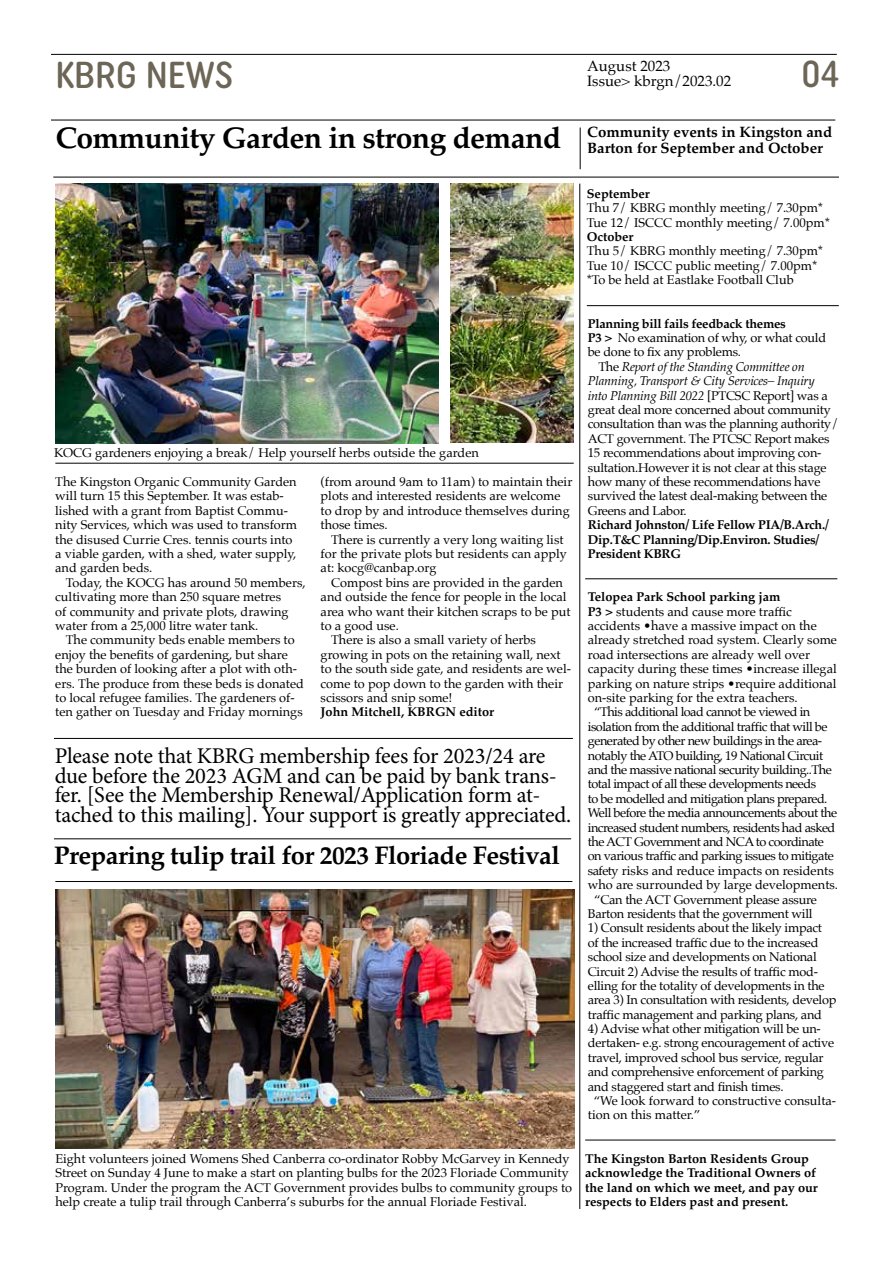
<style>
.page{position:relative;width:893px;height:1263px;background:#fff}
.page>*{position:absolute;margin:0;border:0;box-sizing:border-box;transform-origin:0 0}
.t1{font:500 37.5px "Uniform Rounded Condensed";color:#6d6656}
.t2{font:700 30px "Palatino";letter-spacing:-.02em;color:#000}
.t3{font:700 25.5px "Palatino";letter-spacing:-.02em;color:#000}
.t4{font:22.5px/19.5px "Minion Pro";letter-spacing:-.015em;color:#000}
.t5{font:700 15px/16.5px "Palatino";color:#000}
.t6{font:15px/15px "Palatino";color:#000}
.t7{font:12.75px/14.4px "Palatino";color:#000}
.t8{font:12.75px/14.4px "Palatino";letter-spacing:-.02em;color:#000}
.t9{font:12.75px "Palatino";letter-spacing:-.04em;color:#000}
.t10{font:700 12.75px/14.4px "Palatino";color:#000}
.t11{font:700 12.75px/14.4px "Palatino";letter-spacing:-.02em;color:#000}
.t12{font:italic 12.75px "Palatino";letter-spacing:-.02em;color:#000}
.s1{font-weight:700}
.s2{font-style:normal}
</style>
<div class="page">
<hr style="left:51px;top:54px;width:786px;height:1px;background:#000">
<hr style="left:51px;top:120px;width:784px;height:1px;background:#000">
<hr style="left:53px;top:177px;width:786px;height:1px;background:#000">
<hr style="left:579px;top:184px;width:1px;height:1025px;background:#000">
<hr style="left:585px;top:1140px;width:251px;height:1px;background:#000">
<hr style="left:54px;top:838px;width:517px;height:1px;background:#000">
<hr style="left:580px;top:128px;width:1px;height:41px;background:#000">
<hr style="left:55px;top:463px;width:519px;height:1px;background:#000">
<img style="left:451px;top:184px;width:123px;height:259px">
<img style="left:55px;top:184px;width:383px;height:259px">
<hr style="left:587px;top:305px;width:252px;height:1px;background:#000">
<hr style="left:585px;top:578px;width:252px;height:1px;background:#000">
<img style="left:55px;top:889px;width:519px;height:259px">
<hr style="left:55px;top:881px;width:517px;height:1px;background:#000">
<hr style="left:204px;top:910px;width:102px;height:1px;background:#000">
<hr style="left:54px;top:738px;width:519px;height:1px;background:#000">
<h1 class="t1" style="left:55px;top:53px;width:179px">KBRG NEWS</h1>
<h1 class="t1" style="left:801px;top:51px;width:40px">04</h1>
<p class="t6" style="left:587px;top:58px;width:146px">August 2023<br>Issue&gt; kbrgn/2023.02</p>
<h2 class="t2" style="left:55px;top:112px;width:507px">Community Garden in strong demand</h2>
<p class="t5" style="left:587px;top:123px;width:246px">Community events in Kingston and<br>Barton for September and October</p>
<p class="t10" style="left:587px;top:186px;width:65px">September</p>
<p class="t7" style="left:587px;top:201px;width:244px">Thu 7/ KBRG monthly meeting/ 7.30pm*<br>Tue 12/ ISCCC monthly meeting/ 7.00pm*</p>
<p class="t10" style="left:587px;top:229px;width:48px">October</p>
<p class="t7" style="left:587px;top:244px;width:238px">Thu 5/ KBRG monthly meeting/ 7.30pm*<br>Tue 10/ ISCCC public meeting/ 7.00pm* *To be held at Eastlake Football Club</p>
<p class="t7" style="left:54px;top:446px;width:426px">KOCG gardeners enjoying a break/ Help yourself herbs outside the garden</p>
<p class="t7" style="left:55px;top:474px;width:243px">The Kingston Organic Community Garden will turn 15 this September. It was estab&shy;lished with a grant from Baptist Commu&shy;nity Services, which was used to transform the disused Currie Cres. tennis courts into a viable garden, with a shed, water supply, and garden beds.</p>
<p class="t7" style="left:55px;top:575px;width:252px;text-indent:11px">Today, the KOCG has around 50 members, cultivating more than 250 square metres<br>of community and private plots, drawing water from a 25,000 litre water tank.</p>
<p class="t7" style="left:55px;top:633px;width:250px;text-indent:11px">The community beds enable members to enjoy the benefits of gardening, but share the burden of looking after a plot with oth&shy;ers. The produce from these beds is donated to local refugee families. The gardeners of&shy;ten gather on Tuesday and Friday mornings</p>
<p class="t7" style="left:321px;top:474px;width:253px">(from around 9am to 11am) to maintain their plots and interested residents are welcome to drop by and introduce themselves during those times.</p>
<p class="t7" style="left:321px;top:532px;width:248px;text-indent:11px">There is currently a very long waiting list for the private plots but residents can apply at: kocg@canbap.org</p>
<p class="t7" style="left:331px;top:575px;width:233px">Compost bins are provided in the garden</p>
<p class="t7" style="left:321px;top:589px;width:247px">and outside the fence for people in the local</p>
<p class="t7" style="left:321px;top:604px;width:252px">area who want their kitchen scraps to be put</p>
<p class="t7" style="left:321px;top:618px;width:80px">to a good use.</p>
<p class="t7" style="left:331px;top:633px;width:206px">There is also a small variety of herbs</p>
<p class="t7" style="left:321px;top:647px;width:242px">growing in pots on the retaining wall, next</p>
<p class="t7" style="left:321px;top:661px;width:252px">to the south side gate, and residents are wel-</p>
<p class="t7" style="left:321px;top:676px;width:244px">come to pop down to the garden with their</p>
<p class="t7" style="left:321px;top:690px;width:133px">scissors and snip some!</p>
<p class="t10" style="left:321px;top:704px;width:175px">John Mitchell, KBRGN editor</p>
<h3 class="t4" style="left:55px;top:746px;width:518px">Please note that KBRG membership fees for 2023/24 are due before the 2023 AGM and can be paid by bank trans&shy;fer. [See the Membership Renewal/Application form at&shy;tached to this mailing]. Your support is greatly appreciated.</h3>
<h3 class="t3" style="left:54px;top:834px;width:507px">Preparing tulip trail for 2023 Floriade Festival</h3>
<p class="t7" style="left:55px;top:1151px;width:518px">Eight volunteers joined Womens Shed Canberra co-ordinator Robby McGarvey in Kennedy Street on Sunday 4 June to make a start on planting bulbs for the 2023 Floriade Community Program. Under the program the ACT Government provides bulbs to community groups to help create a tulip trail through Canberra’s suburbs for the annual Floriade Festival.</p>
<p class="t11" style="left:588px;top:316px;width:200px">Planning bill fails feedback themes</p>
<p class="t8" style="left:588px;top:330px;width:240px"><span class="s1">P3 &gt;</span> No examination of why, or what could</p>
<p class="t8" style="left:588px;top:345px;width:155px">be done to fix any problems.</p>
<p class="t12" style="left:598px;top:356px;width:208px"><span class="s2">The</span> Report of the Standing Committee on</p>
<p class="t12" style="left:588px;top:370px;width:228px">Planning, Transport &amp; City Services– Inquiry</p>
<p class="t12" style="left:588px;top:384px;width:242px">into Planning Bill 2022 <span class="s2">[PTCSC Report] was a</span></p>
<p class="t8" style="left:588px;top:402px;width:245px">great deal more concerned about community</p>
<p class="t8" style="left:588px;top:417px;width:252px">consultation than was the planning authority/</p>
<p class="t8" style="left:588px;top:431px;width:243px">ACT government. The PTCSC Report makes</p>
<p class="t8" style="left:588px;top:446px;width:235px">15 recommendations about improving con-</p>
<p class="t8" style="left:588px;top:460px;width:240px">sultation.However it is not clear at this stage</p>
<p class="t8" style="left:588px;top:474px;width:234px">how many of these recommendations have</p>
<p class="t8" style="left:588px;top:489px;width:241px">survived the latest deal-making between the</p>
<p class="t8" style="left:588px;top:503px;width:100px">Greens and Labor.</p>
<p class="t11" style="left:588px;top:517px;width:242px">Richard Johnston/ Life Fellow PIA/B.Arch./<br>Dip.T&amp;C Planning/Dip.Environ. Studies/<br>President KBRG</p>
<p class="t10" style="left:588px;top:589px;width:194px">Telopea Park School parking jam</p>
<p class="t7" style="left:588px;top:604px;width:206px"><span class="s1">P3 &gt;</span> students and cause more traffic</p>
<p class="t7" style="left:588px;top:618px;width:230px">accidents •have a massive impact on the</p>
<p class="t7" style="left:588px;top:633px;width:251px">already stretched road system. Clearly some</p>
<p class="t7" style="left:588px;top:647px;width:224px">road intersections are already well over</p>
<p class="t7" style="left:588px;top:661px;width:250px">capacity during these times •increase illegal</p>
<p class="t7" style="left:588px;top:676px;width:250px">parking on nature strips •require additional</p>
<p class="t7" style="left:588px;top:690px;width:211px">on-site parking for the extra teachers.</p>
<p class="t9" style="left:594px;top:701px;width:218px">“This additional load cannot be viewed in</p>
<p class="t9" style="left:588px;top:716px;width:241px">isolation from the additional traffic that will be</p>
<p class="t9" style="left:588px;top:730px;width:236px">generated by other new buildings in the area-</p>
<p class="t9" style="left:588px;top:744px;width:237px">notably the ATO building, 19 National Circuit</p>
<p class="t9" style="left:588px;top:759px;width:246px">and the massive national security building..The</p>
<p class="t9" style="left:588px;top:773px;width:230px">total impact of all these developments needs</p>
<p class="t9" style="left:588px;top:788px;width:241px">to be modelled and mitigation plans prepared.</p>
<p class="t9" style="left:588px;top:802px;width:251px">Well before the media announcements about the</p>
<p class="t9" style="left:588px;top:816px;width:249px">increased student numbers, residents had asked</p>
<p class="t9" style="left:588px;top:831px;width:238px">the ACT Government and NCA to coordinate</p>
<p class="t9" style="left:588px;top:845px;width:247px">on various traffic and parking issues to mitigate</p>
<p class="t7" style="left:588px;top:863px;width:247px">safety risks and reduce impacts on residents</p>
<p class="t7" style="left:588px;top:877px;width:252px">who are surrounded by large developments.</p>
<p class="t8" style="left:594px;top:892px;width:224px">“Can the ACT Government please assure</p>
<p class="t8" style="left:588px;top:906px;width:226px">Barton residents that the government will</p>
<p class="t8" style="left:588px;top:921px;width:250px">1) Consult residents about the likely impact<br>of the increased traffic due to the increased school size and developments on National Circuit 2) Advise the results of traffic mod&shy;elling for the totality of developments in the area 3) In consultation with residents, develop traffic management and parking plans, and</p>
<p class="t8" style="left:588px;top:1021px;width:234px">4) Advise what other mitigation will be un-</p>
<p class="t8" style="left:588px;top:1036px;width:248px">dertaken- e.g. strong encouragement of active</p>
<p class="t8" style="left:588px;top:1050px;width:237px">travel, improved school bus service, regular</p>
<p class="t8" style="left:588px;top:1065px;width:238px">and comprehensive enforcement of parking</p>
<p class="t8" style="left:588px;top:1079px;width:197px">and staggered start and finish times.</p>
<p class="t7" style="left:594px;top:1093px;width:244px">“We look forward to constructive consulta-</p>
<p class="t7" style="left:588px;top:1108px;width:114px">tion on this matter.”</p>
<p class="t10" style="left:585px;top:1151px;width:234px">The Kingston Barton Residents Group acknowledge the Traditional Owners of the land on which we meet, and pay our respects to Elders past and present.</p>
</div>
